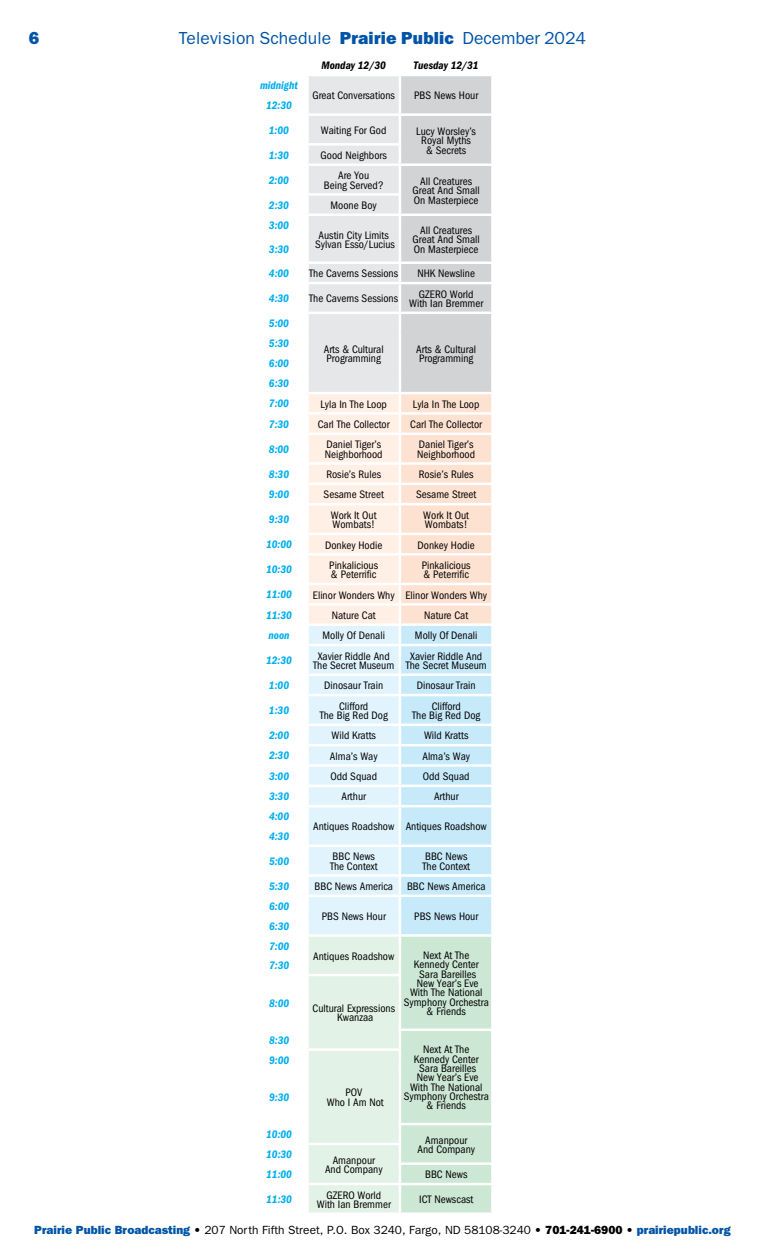
<style>
.page{position:relative;width:765px;height:1260px;background:#fff}
.page>*{position:absolute;margin:0;border:0;box-sizing:border-box;transform-origin:0 0}
.t1{font:17.5px "Franklin Gothic";letter-spacing:.01em;color:#0054a6}
.t2{font:800 17.5px "Franklin Gothic";color:#0054a6}
.t3{font:11.88px "Franklin Gothic";color:#000}
.t4{font:11.25px/9.4px "Franklin Gothic Cnd";color:#000;text-align:center}
.t5{font:italic 700 11.25px/20.1px "Franklin Gothic Cnd";color:#00aeef;text-align:justify}
.t6{font:italic 700 11.25px "Franklin Gothic Cnd";color:#000}
.s1{font-weight:800}
.s2{font-weight:800;color:#0054a6}
</style>
<div class="page">
<svg style="left:308px;top:76px;width:184px;height:1136px;background:#e2eae7"></svg>
<hr style="left:491px;top:1165px;width:3px;height:18px;background:#fff">
<hr style="left:307px;top:1183px;width:93px;height:2px;background:#fff">
<hr style="left:306px;top:1185px;width:3px;height:27px;background:#fff">
<hr style="left:400px;top:1183px;width:94px;height:2px;background:#fff">
<hr style="left:399px;top:1185px;width:2px;height:27px;background:#fff">
<hr style="left:491px;top:1185px;width:3px;height:27px;background:#fff">
<h1 class="t2" style="left:29px;top:28px;width:12px">6</h1>
<h1 class="t1" style="left:179px;top:28px;width:409px">Television Schedule <span class="s1">Prairie Public</span> December 2024</h1>
<p class="t6" style="left:322px;top:59px;width:66px">Monday 12/30</p>
<p class="t6" style="left:414px;top:59px;width:67px">Tuesday 12/31</p>
<p class="t5" style="left:260px;top:75px;width:39px">midnight</p>
<p class="t4" style="left:312px;top:91px;width:84px">Great Conversations</p>
<p class="t4" style="left:414px;top:91px;width:66px">PBS News Hour</p>
<p class="t5" style="left:266px;top:95px;width:27px">12:30</p>
<p class="t5" style="left:269px;top:120px;width:22px">1:00</p>
<p class="t4" style="left:321px;top:125px;width:67px">Waiting For God</p>
<p class="t4" style="left:416px;top:126px;width:61px">Lucy Worsley’s<br>Royal Myths<br>&amp; Secrets</p>
<p class="t5" style="left:269px;top:145px;width:22px">1:30</p>
<p class="t4" style="left:321px;top:150px;width:68px">Good Neighbors</p>
<p class="t5" style="left:269px;top:170px;width:22px">2:00</p>
<p class="t4" style="left:324px;top:171px;width:61px">Are You<br>Being Served?</p>
<p class="t4" style="left:413px;top:176px;width:69px">All Creatures<br>Great And Small<br>On Masterpiece</p>
<p class="t5" style="left:269px;top:195px;width:22px">2:30</p>
<p class="t4" style="left:331px;top:200px;width:48px">Moone Boy</p>
<p class="t5" style="left:269px;top:215px;width:22px">3:00</p>
<p class="t4" style="left:315px;top:230px;width:81px;text-align:left">Austin City Limits<br>Sylvan Esso/Lucius</p>
<p class="t4" style="left:413px;top:225px;width:69px">All Creatures<br>Great And Small</p>
<p class="t5" style="left:269px;top:239px;width:22px">3:30</p>
<p class="t4" style="left:414px;top:244px;width:66px">On Masterpiece</p>
<p class="t5" style="left:269px;top:263px;width:22px">4:00</p>
<p class="t4" style="left:309px;top:269px;width:90px">The Caverns Sessions</p>
<p class="t4" style="left:417px;top:269px;width:59px">NHK Newsline</p>
<p class="t5" style="left:269px;top:288px;width:22px">4:30</p>
<p class="t4" style="left:309px;top:294px;width:90px">The Caverns Sessions</p>
<p class="t4" style="left:409px;top:289px;width:76px">GZERO World<br>With Ian Bremmer</p>
<p class="t5" style="left:269px;top:313px;width:22px">5:00</p>
<p class="t4" style="left:324px;top:344px;width:61px;text-align:left">Arts &amp; Cultural<br>Programming</p>
<p class="t4" style="left:416px;top:344px;width:61px;text-align:left">Arts &amp; Cultural<br>Programming</p>
<p class="t5" style="left:269px;top:333px;width:22px">5:30<br>6:00<br>6:30<br>7:00</p>
<p class="t4" style="left:320px;top:399px;width:68px">Lyla In The Loop</p>
<p class="t4" style="left:413px;top:399px;width:68px">Lyla In The Loop</p>
<p class="t5" style="left:269px;top:414px;width:22px">7:30</p>
<p class="t4" style="left:318px;top:419px;width:73px">Carl The Collector</p>
<p class="t4" style="left:410px;top:419px;width:73px">Carl The Collector</p>
<p class="t5" style="left:269px;top:439px;width:22px">8:00</p>
<p class="t4" style="left:325px;top:440px;width:59px;text-align:left">Daniel Tiger’s<br>Neighborhood</p>
<p class="t4" style="left:417px;top:440px;width:59px;text-align:left">Daniel Tiger’s<br>Neighborhood</p>
<p class="t5" style="left:269px;top:464px;width:22px">8:30</p>
<p class="t4" style="left:326px;top:470px;width:56px">Rosie’s Rules</p>
<p class="t4" style="left:419px;top:470px;width:56px">Rosie’s Rules</p>
<p class="t5" style="left:269px;top:484px;width:22px">9:00</p>
<p class="t4" style="left:324px;top:490px;width:62px">Sesame Street</p>
<p class="t4" style="left:416px;top:490px;width:62px">Sesame Street</p>
<p class="t5" style="left:269px;top:509px;width:22px">9:30</p>
<p class="t4" style="left:331px;top:510px;width:47px;text-align:left">Work It Out<br>Wombats!</p>
<p class="t4" style="left:423px;top:510px;width:47px;text-align:left">Work It Out<br>Wombats!</p>
<p class="t5" style="left:266px;top:535px;width:27px">10:00</p>
<p class="t4" style="left:325px;top:540px;width:59px">Donkey Hodie</p>
<p class="t4" style="left:418px;top:540px;width:59px">Donkey Hodie</p>
<p class="t5" style="left:266px;top:560px;width:27px">10:30</p>
<p class="t4" style="left:329px;top:560px;width:50px;text-align:left">Pinkalicious &amp; Peterrific</p>
<p class="t4" style="left:422px;top:560px;width:50px;text-align:left">Pinkalicious &amp; Peterrific</p>
<p class="t5" style="left:266px;top:585px;width:27px">11:00</p>
<p class="t4" style="left:313px;top:590px;width:176px">Elinor Wonders Why Elinor Wonders Why</p>
<p class="t5" style="left:266px;top:605px;width:27px">11:30</p>
<p class="t4" style="left:332px;top:610px;width:45px">Nature Cat</p>
<p class="t4" style="left:424px;top:610px;width:45px">Nature Cat</p>
<p class="t5" style="left:268px;top:625px;width:23px">noon</p>
<p class="t4" style="left:322px;top:631px;width:64px">Molly Of Denali</p>
<p class="t4" style="left:415px;top:631px;width:64px">Molly Of Denali</p>
<p class="t5" style="left:266px;top:650px;width:27px">12:30</p>
<p class="t4" style="left:313px;top:651px;width:83px">Xavier Riddle And<br>The Secret Museum</p>
<p class="t4" style="left:406px;top:651px;width:83px">Xavier Riddle And<br>The Secret Museum</p>
<p class="t5" style="left:269px;top:675px;width:22px">1:00</p>
<p class="t4" style="left:324px;top:681px;width:60px">Dinosaur Train</p>
<p class="t4" style="left:417px;top:681px;width:60px">Dinosaur Train</p>
<p class="t5" style="left:269px;top:700px;width:22px">1:30</p>
<p class="t4" style="left:320px;top:701px;width:70px">Clifford<br>The Big Red Dog</p>
<p class="t4" style="left:412px;top:701px;width:70px">Clifford<br>The Big Red Dog</p>
<p class="t5" style="left:269px;top:725px;width:22px">2:00</p>
<p class="t4" style="left:332px;top:731px;width:46px">Wild Kratts</p>
<p class="t4" style="left:424px;top:731px;width:46px">Wild Kratts</p>
<p class="t5" style="left:269px;top:746px;width:22px">2:30</p>
<p class="t4" style="left:330px;top:751px;width:49px">Alma’s Way</p>
<p class="t4" style="left:422px;top:751px;width:49px">Alma’s Way</p>
<p class="t5" style="left:269px;top:766px;width:22px">3:00</p>
<p class="t4" style="left:330px;top:772px;width:48px">Odd Squad</p>
<p class="t4" style="left:423px;top:772px;width:48px">Odd Squad</p>
<p class="t5" style="left:269px;top:786px;width:22px">3:30</p>
<p class="t4" style="left:342px;top:792px;width:26px">Arthur</p>
<p class="t4" style="left:434px;top:792px;width:26px">Arthur</p>
<p class="t5" style="left:269px;top:807px;width:22px">4:00</p>
<p class="t4" style="left:313px;top:822px;width:175px">Antiques Roadshow Antiques Roadshow</p>
<p class="t5" style="left:269px;top:826px;width:22px">4:30</p>
<p class="t5" style="left:269px;top:851px;width:22px">5:00</p>
<p class="t4" style="left:330px;top:852px;width:49px;text-align:left">BBC News<br>The Context</p>
<p class="t4" style="left:422px;top:852px;width:49px;text-align:left">BBC News<br>The Context</p>
<p class="t5" style="left:269px;top:876px;width:22px">5:30</p>
<p class="t4" style="left:315px;top:882px;width:173px">BBC News America BBC News America</p>
<p class="t5" style="left:269px;top:896px;width:22px">6:00</p>
<p class="t4" style="left:322px;top:912px;width:66px">PBS News Hour</p>
<p class="t4" style="left:414px;top:912px;width:66px">PBS News Hour</p>
<p class="t5" style="left:269px;top:916px;width:22px;line-height:19.8px">6:30<br>7:00</p>
<p class="t4" style="left:313px;top:951px;width:83px">Antiques Roadshow</p>
<p class="t4" style="left:404px;top:950px;width:87px">Next At The<br>Kennedy Center<br>Sara Bareilles<br>New Year’s Eve<br>With The National<br>Symphony Orchestra &amp; Friends</p>
<p class="t5" style="left:269px;top:956px;width:22px">7:30</p>
<p class="t5" style="left:269px;top:993px;width:22px">8:00</p>
<p class="t4" style="left:313px;top:1003px;width:84px">Cultural Expressions<br>Kwanzaa</p>
<p class="t5" style="left:269px;top:1030px;width:22px">8:30</p>
<p class="t4" style="left:404px;top:1045px;width:87px">Next At The<br>Kennedy Center<br>Sara Bareilles<br>New Year’s Eve<br>With The National<br>Symphony Orchestra &amp; Friends</p>
<p class="t5" style="left:269px;top:1050px;width:22px">9:00</p>
<p class="t4" style="left:327px;top:1088px;width:58px">POV<br>Who I Am Not</p>
<p class="t5" style="left:269px;top:1087px;width:22px">9:30</p>
<p class="t5" style="left:266px;top:1124px;width:27px">10:00</p>
<p class="t4" style="left:418px;top:1135px;width:59px">Amanpour<br>And Company</p>
<p class="t5" style="left:266px;top:1144px;width:27px">10:30</p>
<p class="t4" style="left:325px;top:1155px;width:59px">Amanpour<br>And Company</p>
<p class="t5" style="left:266px;top:1164px;width:27px">11:00</p>
<p class="t4" style="left:425px;top:1170px;width:44px">BBC News</p>
<p class="t5" style="left:266px;top:1189px;width:27px">11:30</p>
<p class="t4" style="left:317px;top:1190px;width:76px">GZERO World<br>With Ian Bremmer</p>
<p class="t4" style="left:419px;top:1195px;width:56px">ICT Newscast</p>
<p class="t3" style="left:34px;top:1223px;width:698px"><span class="s2">Prairie Public Broadcasting</span> • 207 North Fifth Street, P.O. Box 3240, Fargo, ND 58108-3240 • <span class="s1">701-241-6900 •</span> <span class="s2">prairiepublic.org</span></p>
</div>
